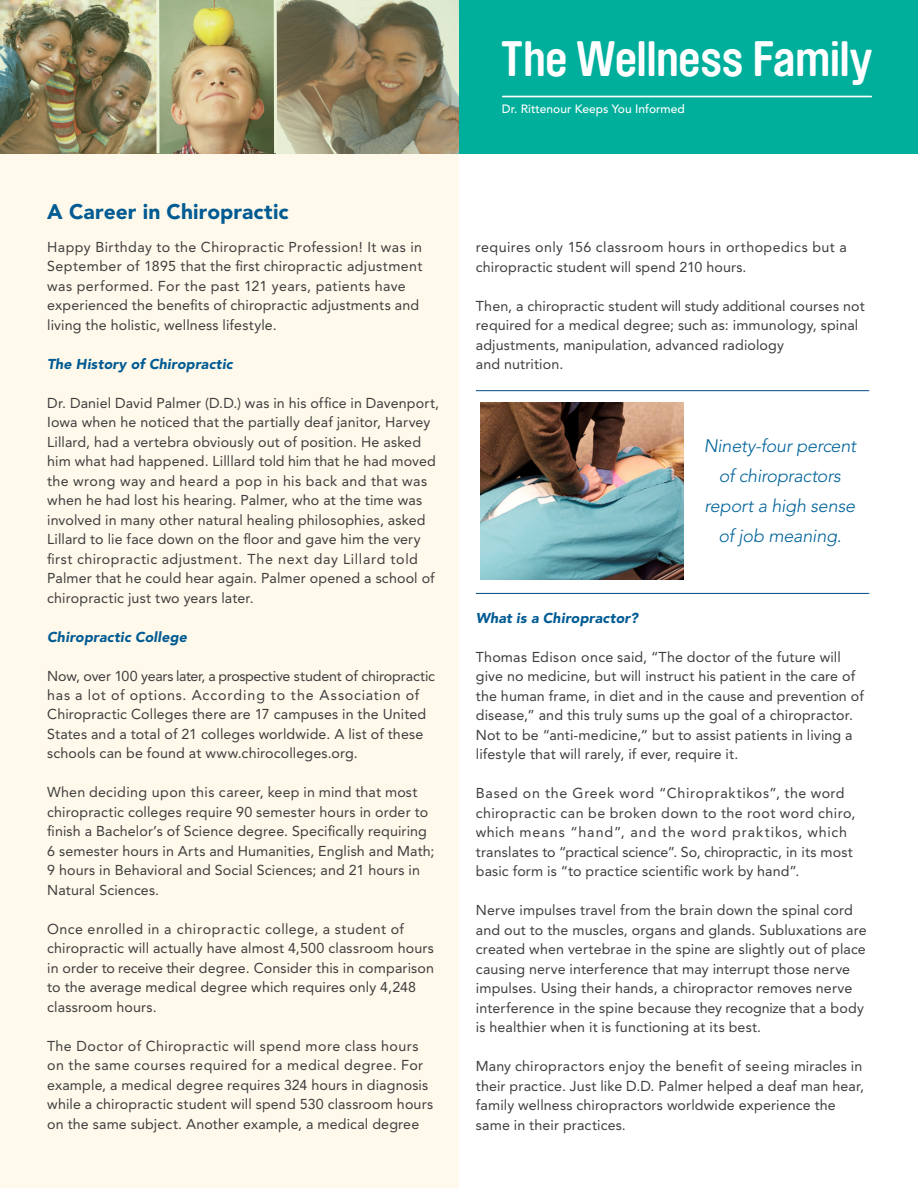
<style>
.page{position:relative;width:918px;height:1188px;background:#fff}
.page>*{position:absolute;margin:0;border:0;box-sizing:border-box;transform-origin:0 0}
.t1{font:700 49.2px "Brauer Neue";letter-spacing:-.01em;color:#fff}
.t2{font:900 21px "Avenir";letter-spacing:.005em;color:#005b93}
.t3{font:italic 300 18px/30px "Avenir";letter-spacing:-.01em;color:#006399;text-align:center}
.t4{font:14.25px/19.5px "Avenir";letter-spacing:.01em;color:#3e3e3f}
.t5{font:italic 900 14.25px "Avenir";letter-spacing:.015em;color:#005b93}
.t6{font:500 12px "Avenir";color:#fff}
</style>
<div class="page">
<div style="left:0;top:131px;width:459px;height:1057px;background:#fff9eb"></div>
<hr style="left:476px;top:390px;width:393px;height:1px;background:#004a87">
<hr style="left:476px;top:593px;width:393px;height:1px;background:#004a87">
<div style="left:459px;top:0;width:459px;height:153px;background:#00af9b"></div>
<hr style="left:503px;top:96px;width:368px;height:1px;background:#fff">
<img style="left:0;top:0;width:459px;height:153px">
<img style="left:480px;top:403px;width:204px;height:177px">
<h2 class="t2" style="left:47px;top:199px;width:243px">A Career in Chiropractic</h2>
<p class="t4" style="left:47px;top:237px;width:377px">Happy Birthday to the Chiropractic Profession! It was in September of 1895 that the first chiropractic adjustment was performed. For the past 121 years, patients have experienced the benefits of chiropractic adjustments and living the holistic, wellness lifestyle.</p>
<p class="t5" style="left:47px;top:355px;width:187px">The History of Chiropractic</p>
<p class="t4" style="left:47px;top:393px;width:393px">Dr. Daniel David Palmer (D.D.) was in his office in Davenport, Iowa when he noticed that the partially deaf janitor, Harvey Lillard, had a vertebra obviously out of position. He asked him what had happened. Lilllard told him that he had moved the wrong way and heard a pop in his back and that was when he had lost his hearing. Palmer, who at the time was involved in many other natural healing philosophies, asked Lillard to lie face down on the floor and gave him the very first chiropractic adjustment. The next day Lillard told Palmer that he could hear again. Palmer opened a school of chiropractic just two years later.</p>
<p class="t5" style="left:47px;top:628px;width:141px">Chiropractic College</p>
<p class="t4" style="left:47px;top:666px;width:389px">Now, over 100 years later, a prospective student of chiropractic has a lot of options. According to the Association of Chiropractic Colleges there are 17 campuses in the United States and a total of 21 colleges worldwide. A list of these schools can be found at www.chirocolleges.org.</p>
<p class="t4" style="left:47px;top:783px;width:389px">When deciding upon this career, keep in mind that most chiropractic colleges require 90 semester hours in order to finish a Bachelor’s of Science degree. Specifically requiring 6 semester hours in Arts and Humanities, English and Math; 9 hours in Behavioral and Social Sciences; and 21 hours in Natural Sciences.</p>
<p class="t4" style="left:47px;top:919px;width:388px">Once enrolled in a chiropractic college, a student of chiropractic will actually have almost 4,500 classroom hours in order to receive their degree. Consider this in comparison to the average medical degree which requires only 4,248 classroom hours.</p>
<p class="t4" style="left:47px;top:1036px;width:387px">The Doctor of Chiropractic will spend more class hours on the same courses required for a medical degree. For example, a medical degree requires 324 hours in diagnosis while a chiropractic student will spend 530 classroom hours on the same subject. Another example, a medical degree</p>
<h1 class="t1" style="left:501px;top:31px;width:373px">The Wellness Family</h1>
<p class="t6" style="left:502px;top:102px;width:184px">Dr. Rittenour Keeps You Informed</p>
<p class="t4" style="left:476px;top:238px;width:372px">requires only 156 classroom hours in orthopedics but a chiropractic student will spend 210 hours.</p>
<p class="t4" style="left:476px;top:296px;width:390px">Then, a chiropractic student will study additional courses not required for a medical degree; such as: immunology, spinal adjustments, manipulation, advanced radiology<br>and nutrition.</p>
<p class="t3" style="left:704px;top:430px;width:154px">Ninety-four percent of chiropractors report a high sense of job meaning.</p>
<p class="t5" style="left:476px;top:609px;width:164px">What is a Chiropractor?</p>
<p class="t4" style="left:476px;top:647px;width:389px">Thomas Edison once said, “The doctor of the future will give no medicine, but will instruct his patient in the care of the human frame, in diet and in the cause and prevention of disease,” and this truly sums up the goal of a chiropractor.<br>Not to be “anti-medicine,” but to assist patients in living a lifestyle that will rarely, if ever, require it.</p>
<p class="t4" style="left:476px;top:784px;width:381px">Based on the Greek word “Chiropraktikos”, the word chiropractic can be broken down to the root word chiro, which means “hand”, and the word praktikos, which translates to “practical science”. So, chiropractic, in its most basic form is “to practice scientific work by hand”.</p>
<p class="t4" style="left:476px;top:901px;width:392px">Nerve impulses travel from the brain down the spinal cord and out to the muscles, organs and glands. Subluxations are created when vertebrae in the spine are slightly out of place causing nerve interference that may interrupt those nerve impulses. Using their hands, a chiropractor removes nerve interference in the spine because they recognize that a body is healthier when it is functioning at its best.</p>
<p class="t4" style="left:476px;top:1057px;width:390px">Many chiropractors enjoy the benefit of seeing miracles in their practice. Just like D.D. Palmer helped a deaf man hear, family wellness chiropractors worldwide experience the same in their practices.</p>
</div>
